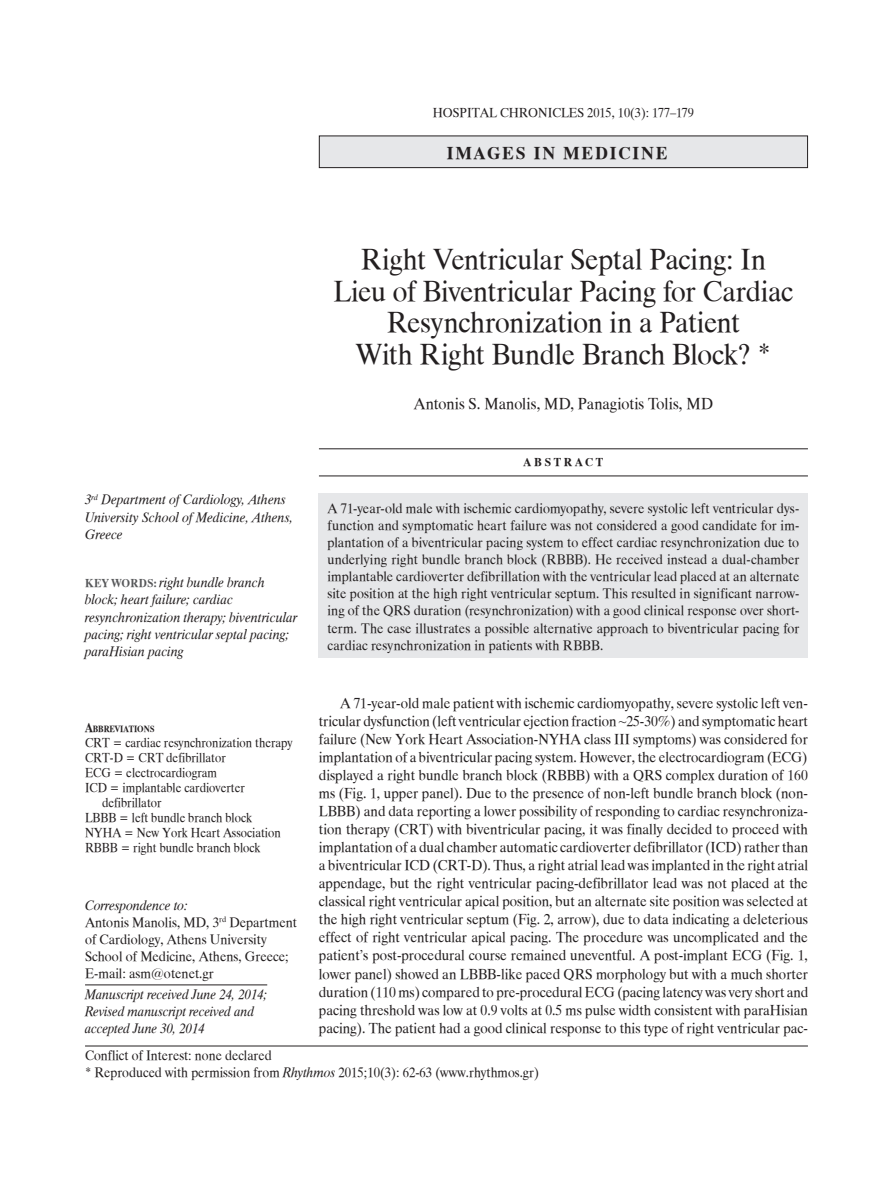
<style>
.page{position:relative;width:893px;height:1191px;background:#fff}
.page>*{position:absolute;margin:0;border:0;box-sizing:border-box;transform-origin:0 0}
.t1{font:30px/31.5px "UB Times";letter-spacing:-.01em;color:#231f20;text-align:center;scale:.95 1}
.t2{font:18px "UB Times Bold";letter-spacing:.1em;color:#231f20}
.t3{font:16.5px "UB Times";letter-spacing:.005em;color:#231f20;scale:.95 1}
.t4{font:15px/18px "UB Times";color:#231f20;text-align:justify;scale:.95 1}
.t5{font:14.25px/17.1px "UB Times";color:#231f20;text-align:justify;scale:.95 1}
.t6{font:14.25px/17.1px "UB Times Italic";letter-spacing:.005em;color:#231f20;scale:.95 1}
.t7{font:14.25px/17.1px "UB Times";color:#231f20;scale:.93 1}
.t8{font:14.25px/17.1px "UB Times Italic";letter-spacing:.005em;color:#231f20;scale:.93 1}
.t9{font:13.5px "UB Times";color:#231f20;scale:.9 1}
.t10{font:13.5px "UB Times";color:#231f20;scale:.95 1}
.t11{font:12px "UB Times Bold";letter-spacing:.23em;color:#231f20}
.t12{font:9.45px "UB Times Bold";color:#231f20;scale:.9 1}
.s1{font-family:"UB Times Bold";font-size:12px;color:#57585a}
.s2{font-size:13.5px}
.s3{font-family:"Times New Roman"}
.s4{font-family:"UB Times Italic"}
</style>
<div class="page">
<hr style="left:319px;top:448px;width:489px;height:1px;background:#231f20">
<hr style="left:319px;top:475px;width:489px;height:1px;background:#231f20">
<div style="left:319px;top:493px;width:489px;height:165px;background:#e6e7e9"></div>
<div style="left:319px;top:136px;width:488px;height:32px;background:#e6e7e9"></div>
<div style="left:319px;top:135px;width:489px;height:33px;border:1px solid #231f20"></div>
<hr style="left:85px;top:984px;width:182px;height:1px;background:#231f20">
<hr style="left:85px;top:1045px;width:723px;height:1px;background:#231f20">
<p class="t10" style="left:433px;top:105px;width:276px">HOSPITAL CHRONICLES 2015, 10(3): 177–179</p>
<p class="t2" style="left:447px;top:143px;width:222px">IMAGES IN MEDICINE</p>
<p class="t6" style="left:85px;top:491px;width:221px">3<sup>rd</sup> Department of Cardiology, Athens<br>University School of Medicine, Athens,<br>Greece</p>
<p class="t6" style="left:85px;top:574px;width:225px"><span class="s1">KEY WORDS:</span> right bundle branch block; heart failure; cardiac resynchronization therapy; biventricular pacing; right ventricular septal pacing; paraHisian pacing</p>
<p class="t12" style="left:85px;top:724px;width:79px"><span class="s2">A</span>BBREVIATIONS</p>
<p class="t9" style="left:85px;top:735px;width:232px">CRT = cardiac resynchronization therapy</p>
<p class="t9" style="left:85px;top:750px;width:158px">CRT-D = CRT defibrillator</p>
<p class="t9" style="left:85px;top:765px;width:148px">ECG = electrocardiogram</p>
<p class="t9" style="left:85px;top:780px;width:179px">ICD = implantable cardioverter</p>
<p class="t9" style="left:102px;top:795px;width:68px">defibrillator</p>
<p class="t9" style="left:85px;top:810px;width:187px">LBBB = left bundle branch block</p>
<p class="t9" style="left:85px;top:825px;width:219px">NYHA = New York Heart Association</p>
<p class="t9" style="left:85px;top:840px;width:197px">RBBB = right bundle branch block</p>
<p class="t6" style="left:85px;top:897px;width:110px">Correspondence to:</p>
<p class="t5" style="left:85px;top:914px;width:225px;text-align:left">Antonis Manolis, MD, 3<sup>rd</sup> Department of Cardiology, Athens University<br>School of Medicine, Athens, Greece;<br>Ε-mail: asm@otenet.gr</p>
<p class="t8" style="left:85px;top:986px;width:197px">Manuscript received June 24, 2014;<br>Revised manuscript received and accepted June 30, 2014</p>
<h1 class="t1" style="left:334px;top:245px;width:485px">Right Ventricular Septal Pacing: In Lieu of Biventricular Pacing for Cardiac Resynchronization in a Patient<br>With Right Bundle Branch Block? *</h1>
<p class="t3" style="left:414px;top:395px;width:317px">Antonis S. Manolis, MD, Panagiotis Tolis, MD</p>
<p class="t11" style="left:523px;top:456px;width:81px">ABSTRACT</p>
<p class="t5" style="left:327px;top:500px;width:498px">A 71-year-old male with ischemic cardiomyopathy, severe systolic left ventricular dys&shy;function and symptomatic heart failure was not considered a good candidate for im&shy;plantation of a biventricular pacing system to effect cardiac resynchronization due to underlying right bundle branch block (RBBB). He received instead a dual-chamber implantable cardioverter defibrillation with the ventricular lead placed at an alternate site position at the high right ventricular septum. This resulted in significant narrow&shy;ing of the QRS duration (resynchronization) with a good clinical response over short&shy;term. The case illustrates a possible alternative approach to biventricular pacing for cardiac resynchronization in patients with RBBB.</p>
<p class="t4" style="left:319px;top:695px;width:517px;text-indent:21px">A 71-year-old male patient with ischemic cardiomyopathy, severe systolic left ven&shy;tricular dysfunction (left ventricular ejection fraction <span class="s3">~</span>25-30%) and symptomatic heart failure (New York Heart Association-NYHA class III symptoms) was considered for implantation of a biventricular pacing system. However, the electrocardiogram (ECG) displayed a right bundle branch block (RBBB) with a QRS complex duration of 160 ms (Fig. 1, upper panel). Due to the presence of non-left bundle branch block (non-LBBB) and data reporting a lower possibility of responding to cardiac resynchroniza&shy;tion therapy (CRT) with biventricular pacing, it was finally decided to proceed with implantation of a dual chamber automatic cardioverter defibrillator (ICD) rather than a biventricular ICD (CRT-D). Thus, a right atrial lead was implanted in the right atrial appendage, but the right ventricular pacing-defibrillator lead was not placed at the classical right ventricular apical position, but an alternate site position was selected at the high right ventricular septum (Fig. 2, arrow), due to data indicating a deleterious effect of right ventricular apical pacing. The procedure was uncomplicated and the patient’s post-procedural course remained uneventful. A post-implant ECG (Fig. 1, lower panel) showed an LBBB-like paced QRS morphology but with a much shorter duration (110 ms) compared to pre-procedural ECG (pacing latency was very short and pacing threshold was low at 0.9 volts at 0.5 ms pulse width consistent with paraHisian pacing). The patient had a good clinical response to this type of right ventricular pac-</p>
<p class="t7" style="left:85px;top:1047px;width:489px">Conflict of Interest: none declared<br>* Reproduced with permission from <span class="s4">Rhythmos</span> 2015;10(3): 62-63 (www.rhythmos.gr)</p>
</div>
